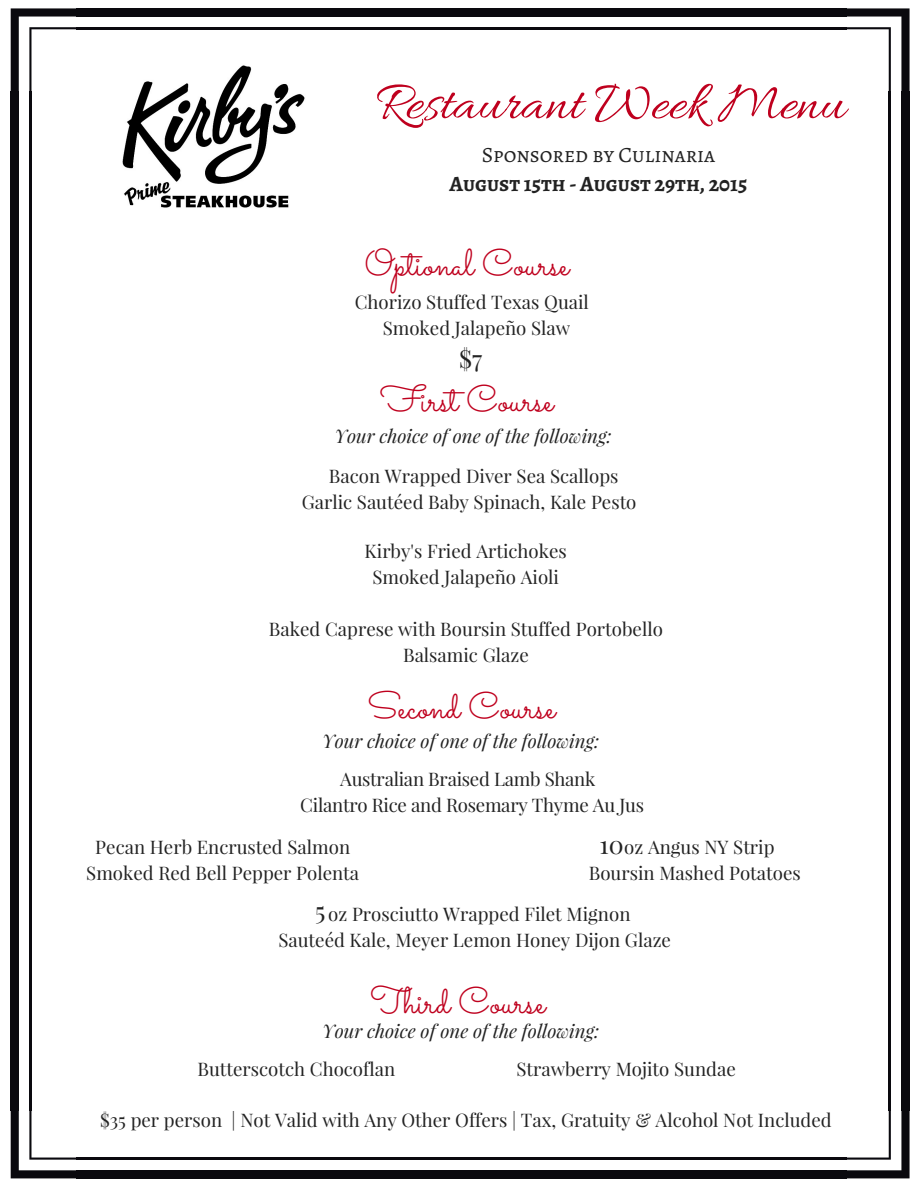
<style>
.page{position:relative;width:918px;height:1188px;background:#fff}
.page>*{position:absolute;margin:0;border:0;box-sizing:border-box;transform-origin:0 0}
.t1{font:55.95px "Allura";color:#bf001e}
.t2{font:37.35px "Sacramento";color:#bf001e}
.t3{font:24.9px "Playfair Display";color:#222}
.t4{font:700 21.75px "Alegreya SC";color:#222}
.t5{font:21.75px "Alegreya SC";color:#222}
.t6{font:18.75px/25.8px "Playfair Display";color:#222;text-align:center}
.t7{font:italic 18.75px "Playfair Display";color:#222}
</style>
<div class="page">
<svg style="left:11px;top:8px;width:67px;height:83px"></svg>
<div style="left:11px;top:91px;width:8px;height:1019px;background:#0a090e"></div>
<hr style="left:29px;top:91px;width:3px;height:1019px;background:#0a090e">
<svg style="left:11px;top:1110px;width:67px;height:68px"></svg>
<div style="left:77px;top:1170px;width:770px;height:8px;background:#0a090e"></div>
<hr style="left:77px;top:1158px;width:770px;height:2px;background:#0a090e">
<svg style="left:845px;top:1109px;width:65px;height:69px"></svg>
<div style="left:901px;top:91px;width:9px;height:1019px;background:#0a090e"></div>
<hr style="left:889px;top:91px;width:2px;height:1019px;background:#0a090e">
<svg style="left:845px;top:8px;width:65px;height:85px"></svg>
<div style="left:77px;top:8px;width:770px;height:9px;background:#0a090e"></div>
<hr style="left:77px;top:27px;width:770px;height:2px;background:#0a090e">
<img style="left:122px;top:65px;width:183px;height:143px">
<h1 class="t1" style="left:375px;top:72px;width:471px">Restaurant Week Menu</h1>
<p class="t5" style="left:482px;top:140px;width:235px">Sponsored by Culinaria</p>
<p class="t4" style="left:450px;top:169px;width:299px">August 15th - August 29th, 2015</p>
<h2 class="t2" style="left:365px;top:240px;width:206px">Optional Course</h2>
<p class="t6" style="left:355px;top:289px;width:236px">Chorizo Stuffed Texas Quail<br>Smoked Jalapeño Slaw</p>
<h3 class="t3" style="left:459px;top:341px;width:25px">$7</h3>
<h2 class="t2" style="left:381px;top:376px;width:174px">First Course</h2>
<p class="t7" style="left:335px;top:423px;width:279px">Your choice of one of the following:</p>
<p class="t6" style="left:302px;top:462px;width:336px">Bacon Wrapped Diver Sea Scallops<br>Garlic Sautéed Baby Spinach, Kale Pesto</p>
<p class="t6" style="left:365px;top:537px;width:204px">Kirby's Fried Artichokes<br>Smoked Jalapeño Aioli</p>
<p class="t6" style="left:269px;top:615px;width:395px">Baked Caprese with Boursin Stuffed Portobello<br>Balsamic Glaze</p>
<h2 class="t2" style="left:367px;top:683px;width:190px">Second Course</h2>
<p class="t7" style="left:322px;top:728px;width:279px">Your choice of one of the following:</p>
<p class="t6" style="left:300px;top:766px;width:345px">Australian Braised Lamb Shank<br>Cilantro Rice and Rosemary Thyme Au Jus</p>
<p class="t6" style="left:589px;top:833px;width:214px">oz Angus NY Strip<br>Boursin Mashed Potatoes</p>
<p class="t6" style="left:278px;top:901px;width:394px">oz Prosciutto Wrapped Filet Mignon<br>Sauteéd Kale, Meyer Lemon Honey Dijon Glaze</p>
<p class="t6" style="left:86px;top:833px;width:274px">Pecan Herb Encrusted Salmon<br>Smoked Red Bell Pepper Polenta</p>
<h3 class="t3" style="left:600px;top:827px;width:26px">10</h3>
<h3 class="t3" style="left:315px;top:893px;width:12px">5</h3>
<h2 class="t2" style="left:371px;top:978px;width:176px">Third Course</h2>
<p class="t7" style="left:322px;top:1018px;width:279px">Your choice of one of the following:</p>
<p class="t6" style="left:197px;top:1055px;width:199px">Butterscotch Chocoflan</p>
<p class="t6" style="left:516px;top:1055px;width:221px">Strawberry Mojito Sundae</p>
<p class="t6" style="left:100px;top:1107px;width:733px">$35 per person | Not Valid with Any Other Offers | Tax, Gratuity &amp; Alcohol Not Included</p>
</div>
